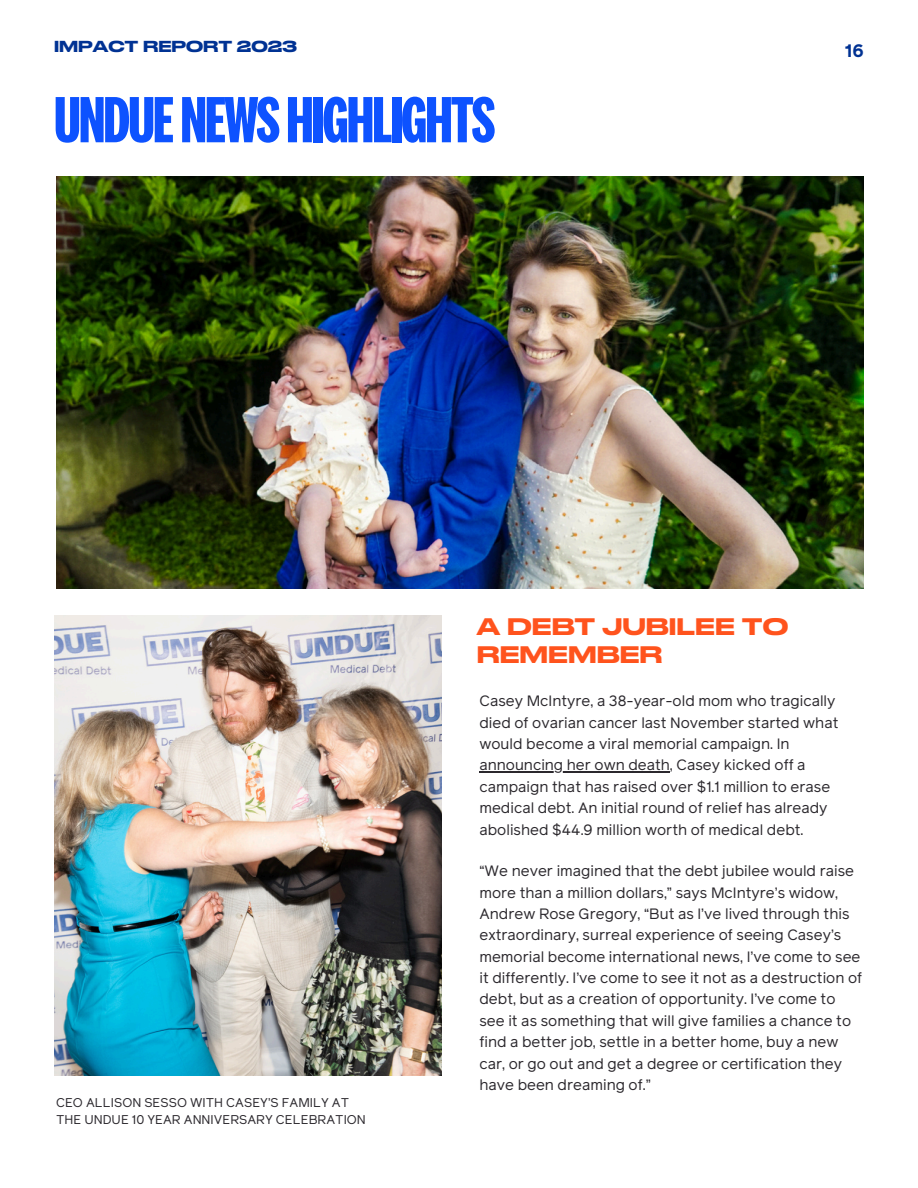
<style>
.page{position:relative;width:918px;height:1188px;background:#fff}
.page>*{position:absolute;margin:0;border:0;box-sizing:border-box;transform-origin:0 0}
.t1{font:700 67.8px "National 2 Compressed";letter-spacing:-.03em;color:#0d52ff}
.t2{font:500 22.5px/28.2px "Druk Wide Cy";color:#ff531d}
.t3{font:700 18px "Reader Pro";color:#003293}
.t4{font:15px/21.3px "Reader Pro";color:#2b282d}
.t5{font:500 15px "Druk Wide Cy";color:#003293}
.t6{font:12.75px/17px "Reader Pro";color:#2b282d}
</style>
<div class="page">
<img style="left:56px;top:176px;width:808px;height:413px">
<img style="left:54px;top:616px;width:387px;height:460px">
<hr style="left:479px;top:772px;width:191px;height:1px;background:#2b282d">
<p class="t5" style="left:54px;top:40px;width:244px">IMPACT REPORT 2023</p>
<h4 class="t3" style="left:845px;top:38px;width:20px">16</h4>
<h4 class="t1" style="left:54px;top:90px;width:443px">UNDUENEWSHIGHLIGHTS</h4>
<h2 class="t2" style="left:477px;top:614px;width:313px">A DEBT JUBILEE TO<br>REMEMBER</h2>
<p class="t6" style="left:56px;top:1094px;width:311px">CEO ALLISON SESSO WITH CASEY’S FAMILY AT<br>THE UNDUE 10 YEAR ANNIVERSARY CELEBRATION</p>
<p class="t4" style="left:479px;top:691px;width:361px">Casey McIntyre, a 38-year-old mom who tragically died of ovarian cancer last November started what would become a viral memorial campaign. In</p>
<h1 class="t4" style="left:479px;top:755px;width:352px">announcing her own death, Casey kicked off a campaign that has raised over $1.1 million to erase medical debt. An initial round of relief has already abolished $44.9 million worth of medical debt.</h1>
<h1 class="t4" style="left:479px;top:860px;width:376px">“We never imagined that the debt jubilee would raise more than a million dollars,” says McIntyre’s widow,<br>Andrew Rose Gregory, “But as I’ve lived through this</h1>
<p class="t4" style="left:479px;top:925px;width:384px">extraordinary, surreal experience of seeing Casey’s memorial become international news, I’ve come to see it differently. I’ve come to see it not as a destruction of debt, but as a creation of opportunity. I’ve come to see it as something that will give families a chance to find a better job, settle in a better home, buy a new car, or go out and get a degree or certification they have been dreaming of.”</p>
</div>
